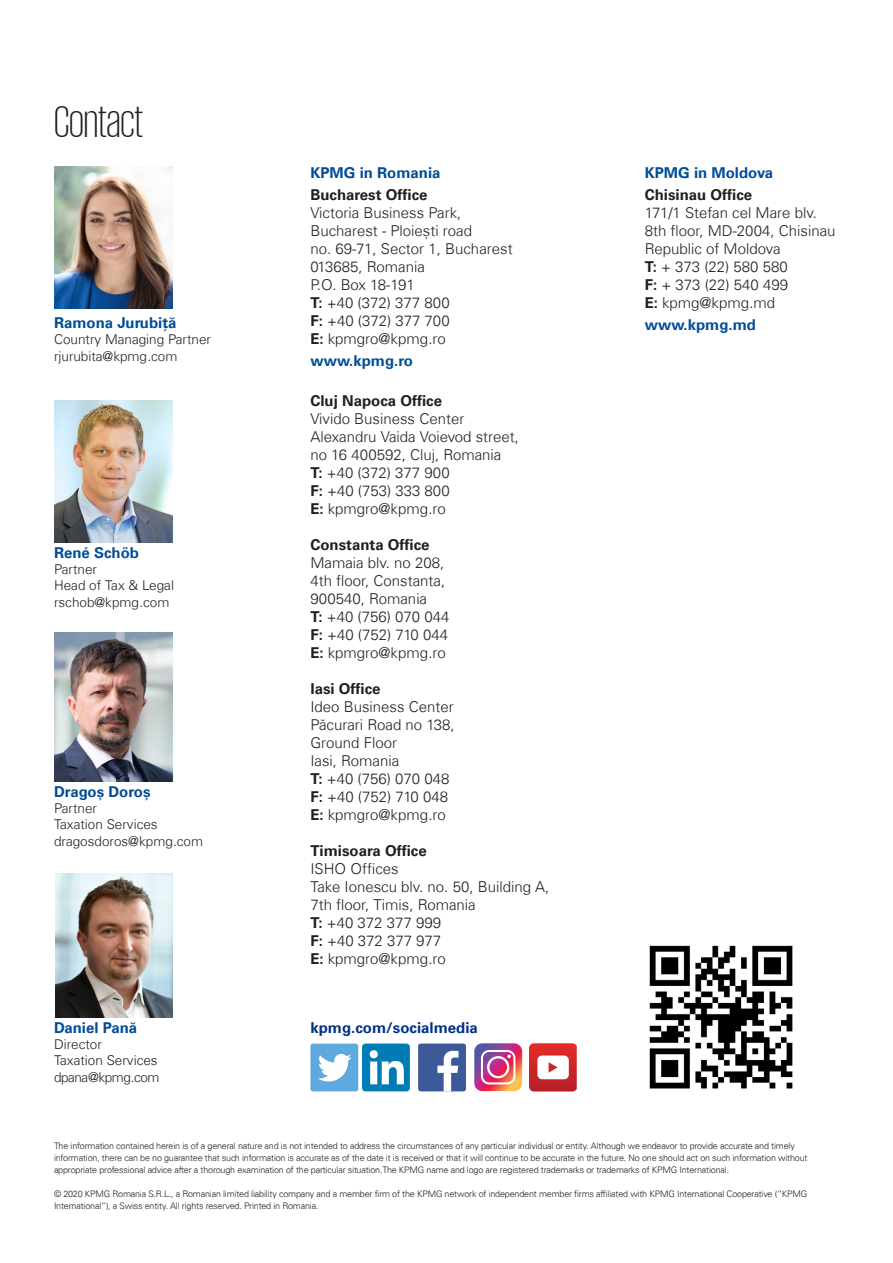
<style>
.page{position:relative;width:893px;height:1263px;background:#fff}
.page>*{position:absolute;margin:0;border:0;box-sizing:border-box;transform-origin:0 0}
.t1{font:300 45px "KPMG";letter-spacing:-.005em;color:#231f20}
.Inside_body_text{font:300 15px/18px "Universfor KPMG";color:#231f20}
.Inside_body_text-2{font:700 15px "Universfor KPMG";color:#231f20}
.Inside_body_text-3{font:700 15px "Universfor KPMG";color:#014d97}
.URL{font:700 15px "Universfor KPMG";color:#014d97}
.URL-2{font:700 15px "Universfor KPMG";color:#003186}
.t2{font:300 13.5px "Universfor KPMG";color:#231f20}
.t3{font:300 13.5px "Universfor KPMG";letter-spacing:-.03em;color:#231f20}
.t4{font:300 9px/12px "Univers 45";letter-spacing:-.02em;color:#231f20}
.s1{font-weight:700}
</style>
<div class="page">
<img style="left:55px;top:873px;width:117px;height:144px">
<img style="left:649px;top:945px;width:144px;height:144px">
<img style="left:54px;top:401px;width:118px;height:142px">
<img style="left:54px;top:167px;width:118px;height:142px">
<img style="left:54px;top:633px;width:118px;height:149px">
<div style="left:362px;top:1043px;width:48px;height:48px;background:#007bb6;border-radius:3px"></div>
<svg style="left:370px;top:1050px;width:34px;height:34px"></svg>
<div style="left:418px;top:1043px;width:48px;height:48px;background:#3c5a99;border-radius:3px"></div>
<svg style="left:437px;top:1051px;width:21px;height:40px"></svg>
<svg style="left:529px;top:1043px;width:48px;height:48px"></svg>
<div style="left:310px;top:1043px;width:48px;height:48px;background:#5ea9dd;border-radius:3px"></div>
<svg style="left:318px;top:1054px;width:34px;height:27px"></svg>
<svg style="left:474px;top:1043px;width:48px;height:48px;background:#cb6f91"></svg>
<p class="t1" style="left:54px;top:101px;width:91px">Contact</p>
<p class="Inside_body_text-3" style="left:54px;top:314px;width:124px">Ramona Jurubiță</p>
<p class="t2" style="left:54px;top:331px;width:159px">Country Managing Partner</p>
<p class="t2" style="left:54px;top:347px;width:125px">rjurubita@kpmg.com</p>
<p class="Inside_body_text-3" style="left:54px;top:544px;width:87px">René Schöb</p>
<p class="t2" style="left:54px;top:561px;width:45px">Partner</p>
<p class="t2" style="left:54px;top:577px;width:121px">Head of Tax &amp; Legal</p>
<p class="t2" style="left:54px;top:593px;width:117px">rschob@kpmg.com</p>
<p class="Inside_body_text-3" style="left:54px;top:783px;width:98px">Dragoș Doroș</p>
<p class="t2" style="left:54px;top:800px;width:45px">Partner</p>
<p class="t2" style="left:54px;top:816px;width:105px">Taxation Services</p>
<p class="t2" style="left:54px;top:832px;width:151px">dragosdoros@kpmg.com</p>
<p class="Inside_body_text-3" style="left:54px;top:1019px;width:85px">Daniel Pană</p>
<p class="t2" style="left:54px;top:1036px;width:49px">Director</p>
<p class="t2" style="left:54px;top:1052px;width:105px">Taxation Services</p>
<p class="t3" style="left:54px;top:1068px;width:107px">dpana@kpmg.com</p>
<p class="Inside_body_text-3" style="left:310px;top:163px;width:132px">KPMG in Romania</p>
<p class="Inside_body_text-2" style="left:310px;top:186px;width:119px">Bucharest Office</p>
<p class="Inside_body_text" style="left:310px;top:203px;width:152px">Victoria Business Park,</p>
<p class="Inside_body_text" style="left:310px;top:221px;width:163px">Bucharest - Ploiești road</p>
<p class="Inside_body_text" style="left:310px;top:239px;width:204px">no. 69-71, Sector 1, Bucharest</p>
<p class="Inside_body_text" style="left:310px;top:257px;width:116px">013685, Romania</p>
<p class="Inside_body_text" style="left:310px;top:275px;width:106px">P.O. Box 18-191</p>
<p class="Inside_body_text" style="left:310px;top:293px;width:141px"><span class="s1">T:</span> +40 (372) 377 800</p>
<p class="Inside_body_text" style="left:310px;top:311px;width:141px"><span class="s1">F:</span> +40 (372) 377 700</p>
<p class="Inside_body_text" style="left:310px;top:329px;width:137px"><span class="s1">E:</span> kpmgro@kpmg.ro</p>
<p class="URL" style="left:310px;top:352px;width:104px">www.kpmg.ro</p>
<p class="Inside_body_text-2" style="left:310px;top:392px;width:133px">Cluj Napoca Office</p>
<p class="Inside_body_text" style="left:310px;top:410px;width:155px">Vivido Business Center</p>
<p class="Inside_body_text" style="left:310px;top:428px;width:210px">Alexandru Vaida Voievod street, no 16 400592, Cluj, Romania</p>
<p class="Inside_body_text" style="left:310px;top:464px;width:141px"><span class="s1">T:</span> +40 (372) 377 900</p>
<p class="Inside_body_text" style="left:310px;top:482px;width:141px"><span class="s1">F:</span> +40 (753) 333 800</p>
<p class="Inside_body_text" style="left:310px;top:500px;width:137px"><span class="s1">E:</span> kpmgro@kpmg.ro</p>
<p class="Inside_body_text-2" style="left:310px;top:536px;width:121px">Constanta Office</p>
<p class="Inside_body_text" style="left:310px;top:554px;width:140px">Mamaia blv. no 208,<br>4th floor, Constanta,<br>900540, Romania<br><span class="s1">T:</span> +40 (756) 070 044</p>
<p class="Inside_body_text" style="left:310px;top:626px;width:139px"><span class="s1">F:</span> +40 (752) 710 044</p>
<p class="Inside_body_text" style="left:310px;top:644px;width:137px"><span class="s1">E:</span> kpmgro@kpmg.ro</p>
<p class="Inside_body_text-2" style="left:310px;top:680px;width:72px">Iasi Office</p>
<p class="Inside_body_text" style="left:310px;top:698px;width:145px">Ideo Business Center</p>
<p class="Inside_body_text" style="left:310px;top:716px;width:146px">Păcurari Road no 138,</p>
<p class="Inside_body_text" style="left:310px;top:734px;width:88px">Ground Floor</p>
<p class="Inside_body_text" style="left:310px;top:752px;width:90px">Iasi, Romania</p>
<p class="Inside_body_text" style="left:310px;top:770px;width:140px"><span class="s1">T:</span> +40 (756) 070 048</p>
<p class="Inside_body_text" style="left:310px;top:788px;width:139px"><span class="s1">F:</span> +40 (752) 710 048</p>
<p class="Inside_body_text" style="left:310px;top:806px;width:137px"><span class="s1">E:</span> kpmgro@kpmg.ro</p>
<p class="Inside_body_text-2" style="left:310px;top:842px;width:118px">Timisoara Office</p>
<p class="Inside_body_text" style="left:310px;top:860px;width:90px">ISHO Offices</p>
<p class="Inside_body_text" style="left:310px;top:878px;width:240px">Take Ionescu blv. no. 50, Building A,</p>
<p class="Inside_body_text" style="left:310px;top:896px;width:167px">7th floor, Timis, Romania</p>
<p class="Inside_body_text" style="left:310px;top:914px;width:132px"><span class="s1">T:</span> +40 372 377 999</p>
<p class="Inside_body_text" style="left:310px;top:932px;width:132px"><span class="s1">F:</span> +40 372 377 977</p>
<p class="Inside_body_text" style="left:310px;top:950px;width:137px"><span class="s1">E:</span> kpmgro@kpmg.ro</p>
<p class="URL-2" style="left:310px;top:1019px;width:169px">kpmg.com/socialmedia</p>
<p class="Inside_body_text-3" style="left:645px;top:163px;width:130px">KPMG in Moldova</p>
<p class="Inside_body_text-2" style="left:645px;top:186px;width:109px">Chisinau Office</p>
<p class="Inside_body_text" style="left:645px;top:203px;width:174px">171/1 Stefan cel Mare blv.</p>
<p class="Inside_body_text" style="left:645px;top:221px;width:192px">8th floor, MD-2004, Chisinau</p>
<p class="Inside_body_text" style="left:645px;top:239px;width:137px">Republic of Moldova</p>
<p class="Inside_body_text" style="left:645px;top:257px;width:145px"><span class="s1">T:</span> + 373 (22) 580 580</p>
<p class="Inside_body_text" style="left:645px;top:275px;width:145px"><span class="s1">F:</span> + 373 (22) 540 499</p>
<p class="Inside_body_text" style="left:645px;top:293px;width:132px"><span class="s1">E:</span> kpmg@kpmg.md</p>
<p class="URL" style="left:645px;top:316px;width:113px">www.kpmg.md</p>
<p class="t4" style="left:54px;top:1139px;width:755px">The information contained herein is of a general nature and is not intended to address the circumstances of any particular individual or entity. Although we endeavor to provide accurate and timely information, there can be no guarantee that such information is accurate as of the date it is received or that it will continue to be accurate in the future. No one should act on such information without appropriate professional advice after a thorough examination of the particular situation.The KPMG name and logo are registered trademarks or trademarks of KPMG International.</p>
<p class="t4" style="left:54px;top:1187px;width:755px">© 2020 KPMG Romania S.R.L., a Romanian limited liability company and a member firm of the KPMG network of independent member firms affiliated with KPMG International Cooperative (“KPMG<br>International”), a Swiss entity. All rights reserved. Printed in Romania.</p>
</div>
